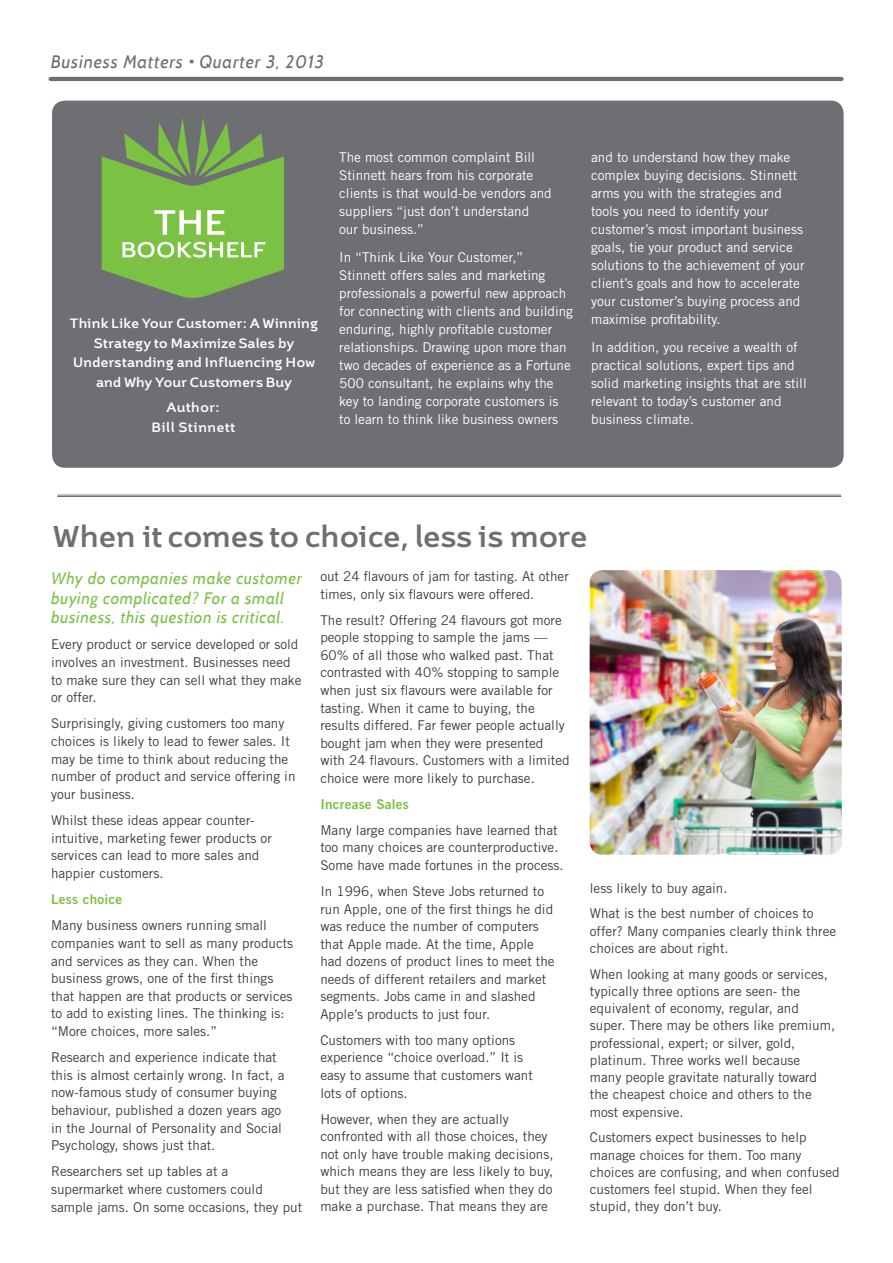
<style>
.page{position:relative;width:893px;height:1263px;background:#fff}
.page>*{position:absolute;margin:0;border:0;box-sizing:border-box;transform-origin:0 0}
.Title_-_Article{font:700 30px "Brisko Sans";letter-spacing:.01em;color:#6e6f73}
.t1{font:italic 18px "Cabin";letter-spacing:.045em;color:#6e6f73}
.Body_Text{font:italic 16.5px/19.5px "Cabin";letter-spacing:.04em;color:#7bc144}
.Body_Text-2{font:13.5px/17.5px "Trade Gothic LT Std";color:#3e3e3f}
.Box_Article_-_Body_T{font:13.5px/18px "Trade Gothic LT Std";color:#fff}
.t2{font:700 13.5px/19.5px "Brisko Sans";letter-spacing:.01em;color:#fff;text-align:center}
.Body_Text-3{font:13.5px "Trade Gothic LT Std Bd 2";letter-spacing:.02em;color:#7bc144}
.t3{font:700 13.5px/19.5px "Brisko Sans";letter-spacing:.03em;color:#fff;text-align:center}
</style>
<div class="page">
<hr style="left:51px;top:77px;width:790px;height:4px;background:#6e6f73">
<div style="left:52px;top:101px;width:792px;height:367px;background:#6e6f73;border-radius:13px"></div>
<svg style="left:102px;top:118px;width:182px;height:180px"></svg>
<img style="left:590px;top:570px;width:252px;height:285px">
<hr style="left:58px;top:496px;width:783px;height:1px;background:#6e6f73">
<hr style="left:58px;top:495px;width:783px;height:1px;background:#6e6f73">
<p class="t1" style="left:51px;top:51px;width:275px">Business Matters Quarter 3, 2013</p>
<p class="t2" style="left:70px;top:314px;width:250px">Think Like Your Customer: A Winning<br>Strategy to Maximize Sales by<br>Understanding and Influencing How and Why Your Customers Buy</p>
<p class="t3" style="left:151px;top:397px;width:85px">Author:<br>Bill Stinnett</p>
<p class="Box_Article_-_Body_T" style="left:339px;top:148px;width:214px">The most common complaint Bill<br>Stinnett hears from his corporate clients is that would-be vendors and suppliers “just don’t understand<br>our business.”</p>
<p class="Box_Article_-_Body_T" style="left:339px;top:248px;width:235px">In “Think Like Your Customer,” Stinnett offers sales and marketing professionals a powerful new approach for connecting with clients and building enduring, highly profitable customer relationships. Drawing upon more than two decades of experience as a Fortune 500 consultant, he explains why the key to landing corporate customers is to learn to think like business owners</p>
<p class="Box_Article_-_Body_T" style="left:591px;top:148px;width:215px">and to understand how they make complex buying decisions. Stinnett arms you with the strategies and tools you need to identify your customer’s most important business goals, tie your product and service solutions to the achievement of your client’s goals and how to accelerate your customer’s buying process and maximise profitability.</p>
<p class="Box_Article_-_Body_T" style="left:591px;top:338px;width:217px">In addition, you receive a wealth of practical solutions, expert tips and solid marketing insights that are still relevant to today’s customer and business climate.</p>
<p class="Title_-_Article" style="left:54px;top:518px;width:535px">When it comes to choice, less is more</p>
<p class="Body_Text-2" style="left:320px;top:567px;width:250px">out 24 flavours of jam for tasting. At other times, only six flavours were offered.</p>
<p class="Body_Text-2" style="left:320px;top:611px;width:251px">The result? Offering 24 flavours got more people stopping to sample the jams — 60% of all those who walked past. That contrasted with 40% stopping to sample when just six flavours were available for tasting. When it came to buying, the results differed. Far fewer people actually bought jam when they were presented with 24 flavours. Customers with a limited choice were more likely to purchase.</p>
<p class="Body_Text-3" style="left:320px;top:795px;width:90px">Increase Sales</p>
<p class="Body_Text-2" style="left:320px;top:821px;width:245px">Many large companies have learned that too many choices are counterproductive.<br>Some have made fortunes in the process.</p>
<p class="Body_Text-2" style="left:320px;top:882px;width:236px">In 1996, when Steve Jobs returned to run Apple, one of the first things he did was reduce the number of computers that Apple made. At the time, Apple had dozens of product lines to meet the needs of different retailers and market segments. Jobs came in and slashed Apple’s products to just four.</p>
<p class="Body_Text-2" style="left:320px;top:1031px;width:214px">Customers with too many options experience “choice overload.” It is easy to assume that customers want lots of options.</p>
<p class="Body_Text-2" style="left:320px;top:1110px;width:235px">However, when they are actually confronted with all those choices, they not only have trouble making decisions, which means they are less likely to buy, but they are less satisfied when they do make a purchase. That means they are</p>
<p class="Body_Text" style="left:51px;top:569px;width:252px">Why do companies make customer buying complicated? For a small business, this question is critical.</p>
<p class="Body_Text-2" style="left:51px;top:636px;width:252px">Every product or service developed or sold involves an investment. Businesses need to make sure they can sell what they make or offer.</p>
<p class="Body_Text-2" style="left:51px;top:715px;width:246px">Surprisingly, giving customers too many choices is likely to lead to fewer sales. It may be time to think about reducing the number of product and service offering in your business.</p>
<p class="Body_Text-2" style="left:51px;top:811px;width:222px">Whilst these ideas appear counter&shy;intuitive, marketing fewer products or services can lead to more sales and happier customers.</p>
<p class="Body_Text-3" style="left:51px;top:891px;width:73px">Less choice</p>
<p class="Body_Text-2" style="left:51px;top:916px;width:244px">Many business owners running small companies want to sell as many products and services as they can. When the business grows, one of the first things that happen are that products or services to add to existing lines. The thinking is: “More choices, more sales.”</p>
<p class="Body_Text-2" style="left:51px;top:1048px;width:235px">Research and experience indicate that this is almost certainly wrong. In fact, a now-famous study of consumer buying behaviour, published a dozen years ago in the Journal of Personality and Social Psychology, shows just that.</p>
<p class="Body_Text-2" style="left:51px;top:1162px;width:253px">Researchers set up tables at a supermarket where customers could sample jams. On some occasions, they put</p>
<p class="Body_Text-2" style="left:590px;top:879px;width:139px">less likely to buy again.</p>
<p class="Body_Text-2" style="left:590px;top:905px;width:248px">What is the best number of choices to offer? Many companies clearly think three choices are about right.</p>
<p class="Body_Text-2" style="left:590px;top:965px;width:247px">When looking at many goods or services, typically three options are seen- the equivalent of economy, regular, and super. There may be others like premium, professional, expert; or silver, gold, platinum. Three works well because many people gravitate naturally toward the cheapest choice and others to the most expensive.</p>
<p class="Body_Text-2" style="left:590px;top:1129px;width:251px">Customers expect businesses to help manage choices for them. Too many choices are confusing, and when confused customers feel stupid. When they feel stupid, they don’t buy.</p>
</div>
